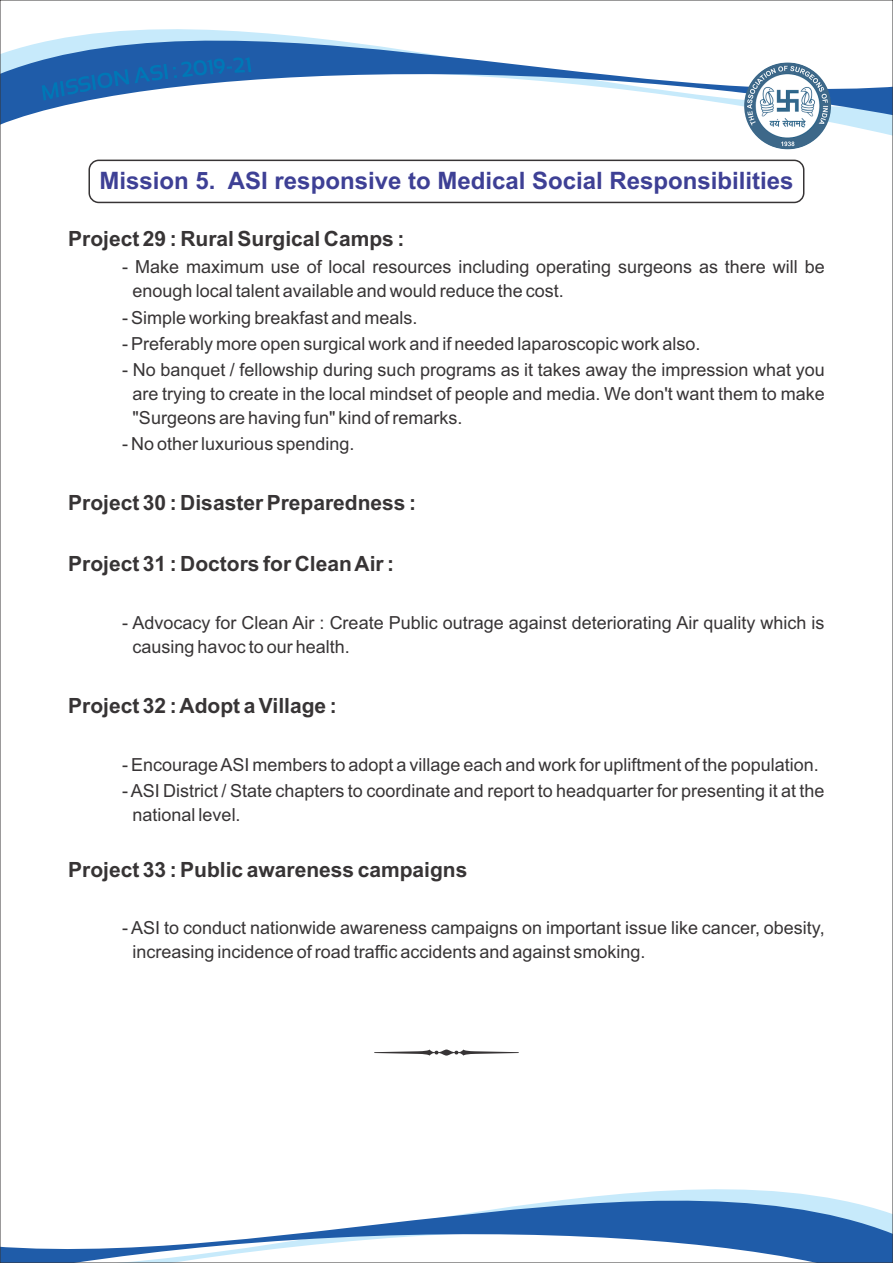
<style>
.page{position:relative;width:893px;height:1263px;background:#fff}
.page>*{position:absolute;margin:0;border:0;box-sizing:border-box;transform-origin:0 0}
.t1{font:700 24px "Arial";color:#3e4095}
.t2{font:700 21px "Arial";color:#373435}
.t3{font:18px/24.2px "Arial";color:#373435}
</style>
<div class="page">
<svg style="left:2px;top:29px;width:889px;height:117px"></svg>
<svg style="left:2px;top:1189px;width:889px;height:72px"></svg>
<img style="left:744px;top:62px;width:87px;height:87px;border-radius:50%">
<svg style="left:42px;top:57px;width:209px;height:44px"></svg>
<div style="left:88px;top:160px;width:716px;height:43px;border:2px solid #373435;border-radius:10px"></div>
<h1 class="t1" style="left:99px;top:171px;width:696px">Mission 5. ASI responsive to Medical Social Responsibilities</h1>
<p class="t2" style="left:68px;top:231px;width:338px">Project 29 : Rural Surgical Camps :</p>
<p class="t3" style="left:133px;top:257px;width:694px;text-indent:-10px">- Make maximum use of local resources including operating surgeons as there will be enough local talent available and would reduce the cost.</p>
<p class="t3" style="left:122px;top:307px;width:297px">- Simple working breakfast and meals.</p>
<p class="t3" style="left:122px;top:333px;width:580px">- Preferably more open surgical work and if needed laparoscopic work also.</p>
<p class="t3" style="left:133px;top:359px;width:694px;text-align:justify;text-indent:-10px">- No banquet / fellowship during such programs as it takes away the impression what you are trying to create in the local mindset of people and media. We don't want them to make "Surgeons are having fun" kind of remarks.</p>
<p class="t3" style="left:122px;top:433px;width:234px">- No other luxurious spending.</p>
<p class="t2" style="left:68px;top:495px;width:349px">Project 30 : Disaster Preparedness :</p>
<p class="t2" style="left:68px;top:556px;width:327px">Project 31 : Doctors for Clean Air :</p>
<p class="t3" style="left:133px;top:612px;width:693px;text-indent:-10px">- Advocacy for Clean Air : Create Public outrage against deteriorating Air quality which is causing havoc to our health.</p>
<p class="t2" style="left:68px;top:698px;width:270px">Project 32 : Adopt a Village :</p>
<p class="t3" style="left:122px;top:754px;width:698px">- Encourage ASI members to adopt a village each and work for upliftment of the population.</p>
<p class="t3" style="left:133px;top:780px;width:694px;text-indent:-10px">- ASI District / State chapters to coordinate and report to headquarter for presenting it at the national level.</p>
<p class="t2" style="left:68px;top:861px;width:401px">Project 33 : Public awareness campaigns</p>
<p class="t3" style="left:133px;top:917px;width:694px;text-indent:-10px">- ASI to conduct nationwide awareness campaigns on important issue like cancer, obesity, increasing incidence of road traffic accidents and against smoking.</p>
</div>
